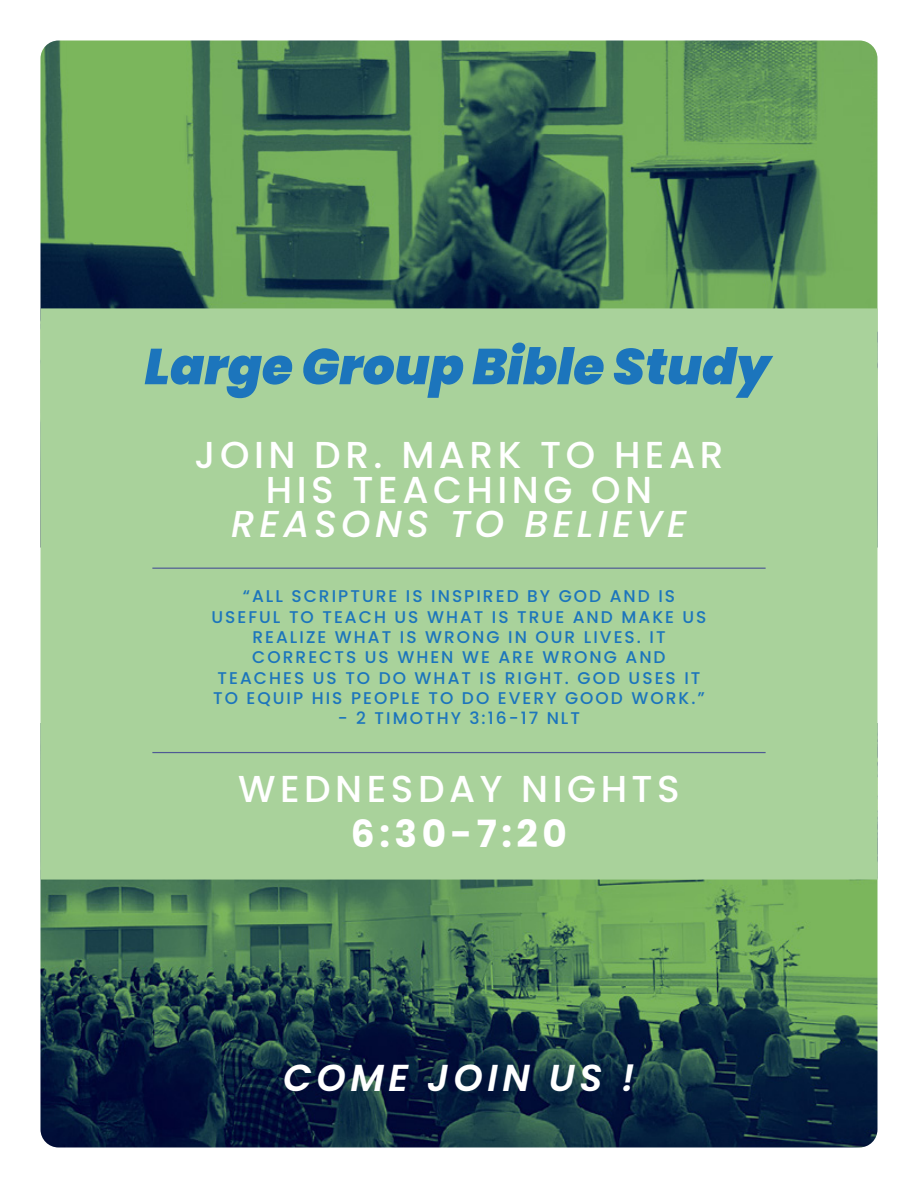
<style>
.page{position:relative;width:918px;height:1188px;background:#fff}
.page>*{position:absolute;margin:0;border:0;box-sizing:border-box;transform-origin:0 0}
.t1{font:italic 900 50.25px "Poppins";color:#1c75bc}
.t2{font:500 37.5px/35px "Poppins";letter-spacing:.12em;color:#fff;text-align:center}
.t3{font:italic 500 37.5px "Poppins";letter-spacing:.12em;color:#fff}
.t4{font:italic 600 37.5px "Poppins";letter-spacing:.12em;color:#fff}
.t5{font:700 37.5px "Poppins";color:#fff}
.t6{font:500 16.95px/20.4px "Poppins";letter-spacing:.12em;color:#1c75bc;text-align:center}
</style>
<div class="page">
<img style="left:40px;top:40px;width:838px;height:268px">
<img style="left:40px;top:880px;width:838px;height:268px">
<div style="left:40px;top:308px;width:838px;height:572px;background:#a9d29b"></div>
<hr style="left:152px;top:752px;width:614px;height:1px;background:#2e3092">
<hr style="left:152px;top:568px;width:614px;height:1px;background:#2e3092">
<h1 class="t1" style="left:145px;top:338px;width:627px">Large Group Bible Study</h1>
<h2 class="t2" style="left:195px;top:437px;width:530px">JOIN DR. MARK TO HEAR<br>HIS TEACHING ON</h2>
<h2 class="t3" style="left:231px;top:503px;width:457px">REASONS TO BELIEVE</h2>
<p class="t6" style="left:211px;top:586px;width:497px">“ALL SCRIPTURE IS INSPIRED BY GOD AND IS USEFUL TO TEACH US WHAT IS TRUE AND MAKE US REALIZE WHAT IS WRONG IN OUR LIVES. IT CORRECTS US WHEN WE ARE WRONG AND TEACHES US TO DO WHAT IS RIGHT. GOD USES IT TO EQUIP HIS PEOPLE TO DO EVERY GOOD WORK.”</p>
<p class="t6" style="left:338px;top:708px;width:244px">- 2 TIMOTHY 3:16-17 NLT</p>
<h2 class="t2" style="left:238px;top:771px;width:443px">WEDNESDAY NIGHTS</h2>
<h2 class="t5" style="left:351px;top:812px;width:217px">6:30-7:20</h2>
<h2 class="t4" style="left:283px;top:1056px;width:353px">COME JOIN US !</h2>
</div>
